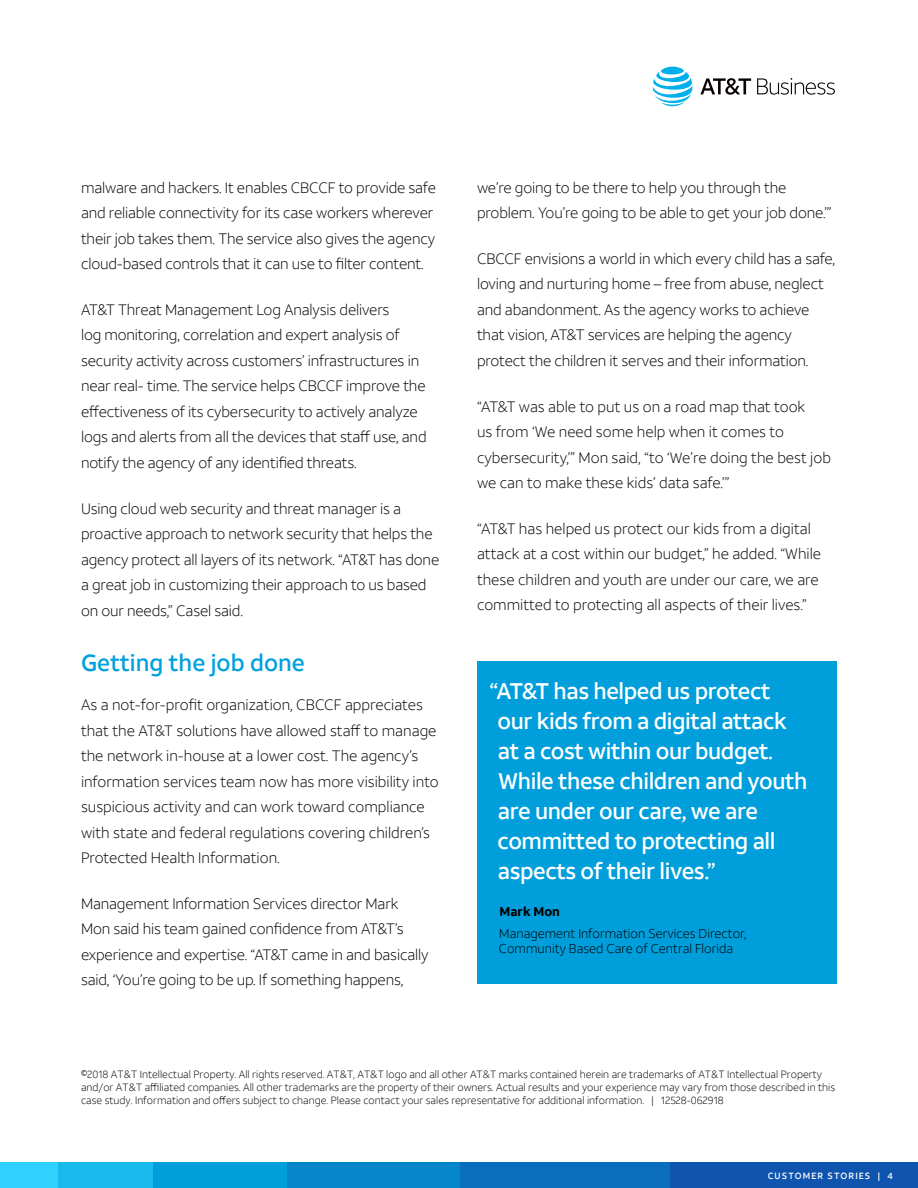
<style>
.page{position:relative;width:918px;height:1188px;background:#fff}
.page>*{position:absolute;margin:0;border:0;box-sizing:border-box;transform-origin:0 0}
.t1{font:500 23.25px "ATT Aleck Sans";color:#00a1df}
.t2{font:500 22.5px/30px "ATT Aleck Sans";letter-spacing:-.02em;color:#fff}
.t3{font:300 15px/25.5px "ATT Aleck Sans";letter-spacing:-.01em;color:#000}
.t4{font:300 12.75px/15.3px "ATT Aleck Sans";color:#000}
.t5{font:700 12.75px "ATT Aleck Sans";color:#000}
.t6{font:300 10.5px/12.8px "ATT Aleck Sans";color:#000}
.t7{font:500 9px "ATT Aleck Sans";letter-spacing:.12em;color:#fff}
</style>
<div class="page">
<div style="left:669px;top:1163px;width:249px;height:25px;background:#0f54af"></div>
<div style="left:459px;top:1163px;width:211px;height:25px;background:#0a6ebe"></div>
<div style="left:287px;top:1163px;width:172px;height:25px;background:#0586cb"></div>
<div style="left:153px;top:1163px;width:134px;height:25px;background:#009fdb"></div>
<div style="left:57px;top:1163px;width:96px;height:25px;background:#18b9ed"></div>
<div style="left:0;top:1162px;width:57px;height:26px;background:#30d1ff"></div>
<svg style="left:653px;top:67px;width:39px;height:39px"></svg>
<svg style="left:700px;top:78px;width:51px;height:17px"></svg>
<svg style="left:757px;top:78px;width:78px;height:17px"></svg>
<div style="left:477px;top:662px;width:360px;height:322px;background:#009fdb"></div>
<p class="t3" style="left:81px;top:175px;width:357px">malware and hackers. It enables CBCCF to provide safe and reliable connectivity for its case workers wherever their job takes them. The service also gives the agency cloud-based controls that it can use to filter content.</p>
<p class="t3" style="left:81px;top:297px;width:347px">AT&amp;T Threat Management Log Analysis delivers<br>log monitoring, correlation and expert analysis of security activity across customers’ infrastructures in near real- time. The service helps CBCCF improve the effectiveness of its cybersecurity to actively analyze logs and alerts from all the devices that staff use, and notify the agency of any identified threats.</p>
<p class="t3" style="left:81px;top:496px;width:360px">Using cloud web security and threat manager is a proactive approach to network security that helps the agency protect all layers of its network. “AT&amp;T has done a great job in customizing their approach to us based on our needs,” Casel said.</p>
<h1 class="t1" style="left:81px;top:649px;width:226px">Getting the job done</h1>
<p class="t3" style="left:81px;top:692px;width:359px">As a not-for-profit organization, CBCCF appreciates that the AT&amp;T solutions have allowed staff to manage the network in-house at a lower cost. The agency’s information services team now has more visibility into suspicious activity and can work toward compliance with state and federal regulations covering children’s Protected Health Information.</p>
<p class="t3" style="left:81px;top:891px;width:349px">Management Information Services director Mark Mon said his team gained confidence from AT&amp;T’s experience and expertise. “AT&amp;T came in and basically said, ‘You’re going to be up. If something happens,</p>
<p class="t3" style="left:477px;top:175px;width:356px">we’re going to be there to help you through the problem. You’re going to be able to get your job done.’”</p>
<p class="t3" style="left:477px;top:246px;width:360px">CBCCF envisions a world in which every child has a safe, loving and nurturing home – free from abuse, neglect and abandonment. As the agency works to achieve that vision, AT&amp;T services are helping the agency protect the children it serves and their information.</p>
<p class="t3" style="left:477px;top:394px;width:355px">“AT&amp;T was able to put us on a road map that took<br>us from ‘We need some help when it comes to cybersecurity,’” Mon said, “to ‘We’re doing the best job we can to make these kids’ data safe.’”</p>
<p class="t3" style="left:477px;top:516px;width:346px">“AT&amp;T has helped us protect our kids from a digital attack at a cost within our budget,” he added. “While these children and youth are under our care, we are committed to protecting all aspects of their lives.”</p>
<h2 class="t2" style="left:498px;top:676px;width:312px;text-indent:-8px">“AT&amp;T has helped us protect our kids from a digital attack at a cost within our budget.<br>While these children and youth are under our care, we are committed to protecting all aspects of their lives.”</h2>
<p class="t5" style="left:499px;top:903px;width:62px">Mark Mon</p>
<p class="t4" style="left:499px;top:926px;width:249px">Management Information Services Director,<br>Community Based Care of Central Florida</p>
<p class="t6" style="left:81px;top:1068px;width:756px">©2018 AT&amp;T Intellectual Property. All rights reserved. AT&amp;T, AT&amp;T logo and all other AT&amp;T marks contained herein are trademarks of AT&amp;T Intellectual Property and/or AT&amp;T affiliated companies. All other trademarks are the property of their owners. Actual results and your experience may vary from those described in this case study. Information and offers subject to change. Please contact your sales representative for additional information. | 12528-062918</p>
<p class="t7" style="left:768px;top:1170px;width:127px">CUSTOMER STORIES | 4</p>
</div>
